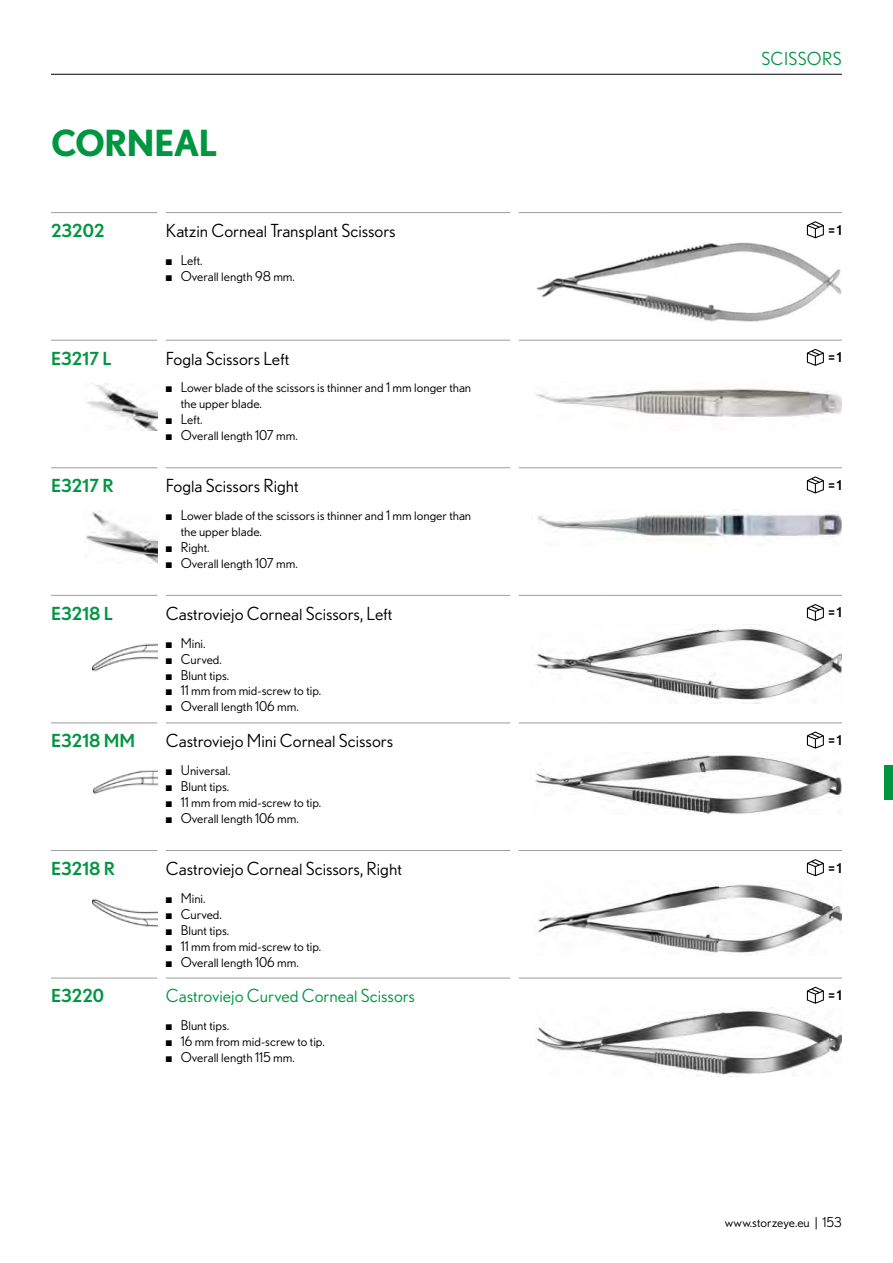
<style>
.page{position:relative;width:893px;height:1263px;background:#fff}
.page>*{position:absolute;margin:0;border:0;box-sizing:border-box;transform-origin:0 0}
._01_Untergruppe{font:700 36px "Nobel BL";letter-spacing:-.025em;color:#009641}
._02_Artikelname{font:18px "Nobel BL";color:#000}
._02_Artikelnummer_oh{font:500 18px "Nobel BL";color:#009641}
._02_Artikelname-2{font:18px "Nobel BL";color:#009641}
._02_Artikelname-3{font:18px "Nobel BL";letter-spacing:.025em;color:#009641}
.t1{font:13.5px/15.9px "Nobel BL";color:#000}
._03_Verpackungsgröss{font:500 13.5px "Nobel BL";color:#000}
</style>
<div class="page">
<hr style="left:51px;top:74px;width:791px;height:1px;background:#000">
<hr style="left:166px;top:212px;width:344px;height:1px;background:#9d9d9c">
<hr style="left:519px;top:212px;width:85px;height:1px;background:#9d9d9c">
<hr style="left:604px;top:212px;width:238px;height:1px;background:#9d9d9c">
<hr style="left:51px;top:212px;width:106px;height:1px;background:#9d9d9c">
<hr style="left:51px;top:340px;width:106px;height:1px;background:#9d9d9c">
<hr style="left:51px;top:595px;width:106px;height:1px;background:#9d9d9c">
<hr style="left:51px;top:723px;width:106px;height:1px;background:#9d9d9c">
<hr style="left:51px;top:850px;width:106px;height:1px;background:#9d9d9c">
<hr style="left:51px;top:978px;width:106px;height:1px;background:#9d9d9c">
<hr style="left:51px;top:467px;width:106px;height:1px;background:#9d9d9c">
<hr style="left:166px;top:340px;width:344px;height:1px;background:#9d9d9c">
<hr style="left:166px;top:467px;width:344px;height:1px;background:#9d9d9c">
<hr style="left:519px;top:340px;width:85px;height:1px;background:#9d9d9c">
<hr style="left:519px;top:467px;width:85px;height:1px;background:#9d9d9c">
<hr style="left:604px;top:340px;width:238px;height:1px;background:#9d9d9c">
<hr style="left:604px;top:467px;width:238px;height:1px;background:#9d9d9c">
<hr style="left:166px;top:595px;width:344px;height:1px;background:#9d9d9c">
<hr style="left:519px;top:595px;width:85px;height:1px;background:#9d9d9c">
<hr style="left:604px;top:595px;width:238px;height:1px;background:#9d9d9c">
<hr style="left:166px;top:723px;width:344px;height:1px;background:#9d9d9c">
<hr style="left:519px;top:723px;width:85px;height:1px;background:#9d9d9c">
<hr style="left:604px;top:723px;width:238px;height:1px;background:#9d9d9c">
<hr style="left:166px;top:850px;width:344px;height:1px;background:#9d9d9c">
<hr style="left:519px;top:850px;width:85px;height:1px;background:#9d9d9c">
<hr style="left:604px;top:850px;width:238px;height:1px;background:#9d9d9c">
<hr style="left:166px;top:978px;width:344px;height:1px;background:#9d9d9c">
<hr style="left:519px;top:978px;width:85px;height:1px;background:#9d9d9c">
<hr style="left:604px;top:978px;width:238px;height:1px;background:#9d9d9c">
<svg style="left:807px;top:221px;width:17px;height:17px"></svg>
<svg style="left:807px;top:349px;width:17px;height:17px"></svg>
<img style="left:87px;top:383px;width:70px;height:48px">
<img style="left:536px;top:386px;width:306px;height:32px">
<svg style="left:807px;top:476px;width:17px;height:17px"></svg>
<img style="left:86px;top:511px;width:71px;height:52px">
<img style="left:537px;top:509px;width:305px;height:36px">
<svg style="left:807px;top:604px;width:17px;height:17px"></svg>
<img style="left:93px;top:643px;width:64px;height:29px">
<svg style="left:807px;top:731px;width:17px;height:18px"></svg>
<img style="left:94px;top:770px;width:63px;height:24px">
<svg style="left:807px;top:859px;width:17px;height:17px"></svg>
<img style="left:93px;top:898px;width:64px;height:29px">
<svg style="left:807px;top:987px;width:17px;height:17px"></svg>
<img style="left:537px;top:243px;width:305px;height:79px">
<img style="left:535px;top:627px;width:307px;height:76px">
<img style="left:535px;top:755px;width:307px;height:59px">
<img style="left:538px;top:883px;width:304px;height:71px">
<img style="left:536px;top:1009px;width:306px;height:67px">
<div style="left:884px;top:765px;width:9px;height:34px;background:#009641"></div>
<p class="_01_Untergruppe" style="left:51px;top:122px;width:168px">CORNEAL</p>
<h2 class="_02_Artikelname-3" style="left:761px;top:49px;width:82px">SCISSORS</h2>
<p class="_02_Artikelnummer_oh" style="left:51px;top:220px;width:55px">23202</p>
<p class="_02_Artikelname" style="left:166px;top:220px;width:231px">Katzin Corneal Transplant Scissors</p>
<p class="_03_Verpackungsgröss" style="left:828px;top:222px;width:15px">=1</p>
<p class="t1" style="left:166px;top:252px;width:38px">■ Left.</p>
<p class="t1" style="left:166px;top:268px;width:131px">■ Overall length 98 mm.</p>
<p class="_02_Artikelnummer_oh" style="left:51px;top:347px;width:62px">E3217 L</p>
<p class="_02_Artikelname" style="left:166px;top:348px;width:125px">Fogla Scissors Left</p>
<p class="_03_Verpackungsgröss" style="left:828px;top:349px;width:15px">=1</p>
<p class="t1" style="left:181px;top:379px;width:292px;text-indent:-15px">■ Lower blade of the scissors is thinner and 1 mm longer than the upper blade.</p>
<p class="t1" style="left:166px;top:411px;width:38px">■ Left.</p>
<p class="t1" style="left:166px;top:427px;width:134px">■ Overall length 107 mm.</p>
<p class="_02_Artikelnummer_oh" style="left:51px;top:475px;width:64px">E3217 R</p>
<p class="_02_Artikelname" style="left:166px;top:475px;width:134px">Fogla Scissors Right</p>
<p class="_03_Verpackungsgröss" style="left:828px;top:477px;width:15px">=1</p>
<p class="t1" style="left:181px;top:507px;width:292px;text-indent:-15px">■ Lower blade of the scissors is thinner and 1 mm longer than the upper blade.</p>
<p class="t1" style="left:166px;top:539px;width:45px">■ Right.</p>
<p class="t1" style="left:166px;top:555px;width:134px">■ Overall length 107 mm.</p>
<p class="_02_Artikelnummer_oh" style="left:51px;top:603px;width:63px">E3218 L</p>
<p class="_02_Artikelname" style="left:166px;top:603px;width:228px">Castroviejo Corneal Scissors, Left</p>
<p class="_03_Verpackungsgröss" style="left:828px;top:605px;width:15px">=1</p>
<p class="t1" style="left:166px;top:635px;width:41px">■ Mini.</p>
<p class="t1" style="left:166px;top:651px;width:58px">■ Curved.</p>
<p class="t1" style="left:166px;top:666px;width:65px">■ Blunt tips.</p>
<p class="t1" style="left:166px;top:682px;width:157px">■ 11 mm from mid-screw to tip.</p>
<p class="t1" style="left:166px;top:698px;width:135px">■ Overall length 106 mm.</p>
<p class="_02_Artikelnummer_oh" style="left:51px;top:730px;width:86px">E3218 MM</p>
<p class="_02_Artikelname" style="left:166px;top:730px;width:229px">Castroviejo Mini Corneal Scissors</p>
<p class="_03_Verpackungsgröss" style="left:828px;top:732px;width:15px">=1</p>
<p class="t1" style="left:166px;top:762px;width:66px">■ Universal.</p>
<p class="t1" style="left:166px;top:778px;width:65px">■ Blunt tips.</p>
<p class="t1" style="left:166px;top:794px;width:157px">■ 11 mm from mid-screw to tip.</p>
<p class="t1" style="left:166px;top:810px;width:135px">■ Overall length 106 mm.</p>
<p class="_02_Artikelnummer_oh" style="left:51px;top:858px;width:66px">E3218 R</p>
<p class="_02_Artikelname" style="left:166px;top:858px;width:238px">Castroviejo Corneal Scissors, Right</p>
<p class="_03_Verpackungsgröss" style="left:828px;top:860px;width:15px">=1</p>
<p class="t1" style="left:166px;top:890px;width:41px">■ Mini.</p>
<p class="t1" style="left:166px;top:906px;width:58px">■ Curved.</p>
<p class="t1" style="left:166px;top:922px;width:65px">■ Blunt tips.</p>
<p class="t1" style="left:166px;top:938px;width:157px">■ 11 mm from mid-screw to tip.</p>
<p class="t1" style="left:166px;top:953px;width:135px">■ Overall length 106 mm.</p>
<p class="_02_Artikelnummer_oh" style="left:51px;top:985px;width:55px">E3220</p>
<p class="_02_Artikelname-2" style="left:166px;top:986px;width:251px">Castroviejo Curved Corneal Scissors</p>
<p class="_03_Verpackungsgröss" style="left:828px;top:987px;width:15px">=1</p>
<p class="t1" style="left:166px;top:1017px;width:65px">■ Blunt tips.</p>
<p class="t1" style="left:166px;top:1033px;width:160px">■ 16 mm from mid-screw to tip.</p>
<p class="t1" style="left:166px;top:1049px;width:130px">■ Overall length 115 mm.</p>
<p class="t1" style="left:725px;top:1214px;width:119px">www.storzeye.eu | 153</p>
</div>
